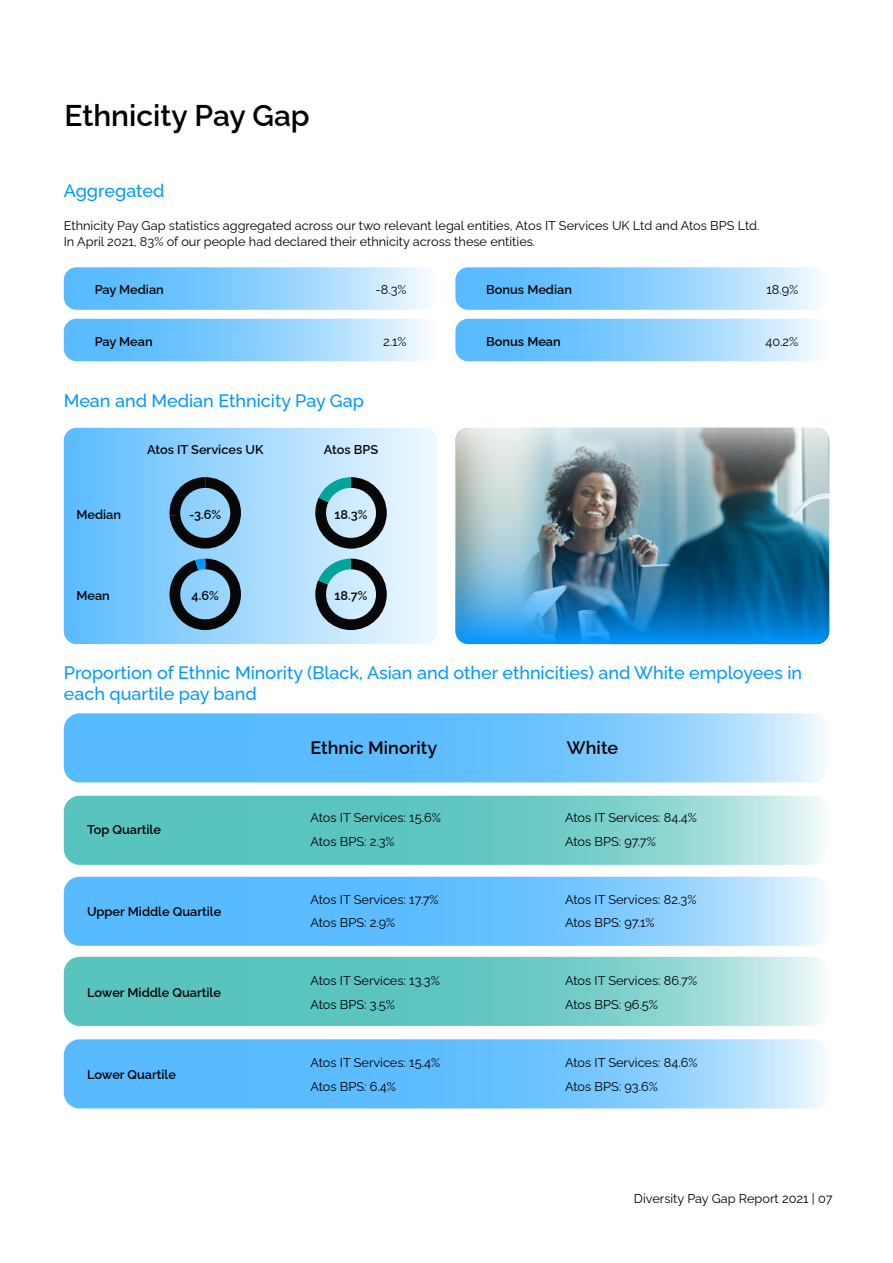
<style>
.page{position:relative;width:893px;height:1263px;background:#fff}
.page>*{position:absolute;margin:0;border:0;box-sizing:border-box;transform-origin:0 0}
.t1{font:600 30px "Raleway";color:#000}
.t2{font:500 18px/21.6px "Raleway";color:#0097ff}
.t3{font:600 18px "Raleway";color:#000}
.t4{font:12.75px/23.9px "Raleway";color:#000}
.t5{font:600 12.75px "Raleway";color:#000}
.t6{font:600 12.75px "Raleway";color:#060606}
</style>
<div class="page">
<svg style="left:64px;top:319px;width:374px;height:42px;background:#92d2ff"></svg>
<svg style="left:64px;top:267px;width:374px;height:43px;background:#93d2ff"></svg>
<svg style="left:455px;top:319px;width:374px;height:42px;background:#91d2ff"></svg>
<svg style="left:455px;top:267px;width:374px;height:43px;background:#93d2ff"></svg>
<svg style="left:64px;top:1039px;width:765px;height:69px;background:#76c6ff"></svg>
<svg style="left:64px;top:713px;width:765px;height:69px;background:#76c6ff"></svg>
<svg style="left:64px;top:796px;width:765px;height:69px;background:#75cdc9"></svg>
<svg style="left:64px;top:877px;width:765px;height:69px;background:#75c6ff"></svg>
<svg style="left:64px;top:957px;width:765px;height:69px;background:#75cdc9"></svg>
<img style="left:455px;top:428px;width:374px;height:216px;border-radius:14px">
<div style="left:64px;top:428px;width:374px;height:216px;background:linear-gradient(to right,#59bbff,#f1f9ff);border-radius:13px"></div>
<svg style="left:168px;top:477px;width:73px;height:72px;background:#5b829e"></svg>
<svg style="left:170px;top:559px;width:71px;height:71px;background:#5a829f"></svg>
<svg style="left:315px;top:477px;width:72px;height:72px;background:#7f9ca7"></svg>
<svg style="left:315px;top:559px;width:72px;height:71px;background:#7e9ba7"></svg>
<h1 class="t1" style="left:64px;top:91px;width:247px">Ethnicity Pay Gap</h1>
<h2 class="t2" style="left:64px;top:178px;width:102px">Aggregated</h2>
<p class="t4" style="left:64px;top:216px;width:697px;line-height:16.5px">Ethnicity Pay Gap statistics aggregated across our two relevant legal entities, Atos IT Services UK Ltd and Atos BPS Ltd.<br>In April 2021, 83% of our people had declared their ethnicity across these entities.</p>
<p class="t6" style="left:95px;top:280px;width:71px">Pay Median</p>
<p class="t4" style="left:375px;top:277px;width:33px">-8.3%</p>
<p class="t5" style="left:95px;top:331px;width:59px">Pay Mean</p>
<p class="t4" style="left:383px;top:328px;width:25px">2.1%</p>
<p class="t6" style="left:486px;top:280px;width:87px">Bonus Median</p>
<p class="t4" style="left:766px;top:277px;width:34px">18.9%</p>
<p class="t5" style="left:486px;top:331px;width:76px">Bonus Mean</p>
<p class="t4" style="left:765px;top:328px;width:34px">40.2%</p>
<h2 class="t2" style="left:64px;top:387px;width:302px">Mean and Median Ethnicity Pay Gap</h2>
<p class="t6" style="left:77px;top:504px;width:46px">Median</p>
<p class="t6" style="left:147px;top:440px;width:118px">Atos IT Services UK</p>
<p class="t6" style="left:324px;top:440px;width:56px">Atos BPS</p>
<p class="t6" style="left:189px;top:504px;width:34px">-3.6%</p>
<p class="t6" style="left:334px;top:504px;width:35px">18.3%</p>
<p class="t6" style="left:77px;top:586px;width:35px">Mean</p>
<p class="t6" style="left:192px;top:586px;width:29px">4.6%</p>
<p class="t6" style="left:335px;top:586px;width:34px">18.7%</p>
<h2 class="t2" style="left:64px;top:659px;width:740px">Proportion of Ethnic Minority (Black, Asian and other ethnicities) and White employees in each quartile pay band</h2>
<h2 class="t3" style="left:310px;top:733px;width:128px">Ethnic Minority</h2>
<h2 class="t3" style="left:567px;top:733px;width:53px">White</h2>
<p class="t5" style="left:87px;top:819px;width:75px">Top Quartile</p>
<p class="t4" style="left:310px;top:804px;width:132px">Atos IT Services: 15.6%<br>Atos BPS: 2.3%</p>
<p class="t4" style="left:565px;top:804px;width:133px">Atos IT Services: 84.4%<br>Atos BPS: 97.7%</p>
<p class="t5" style="left:87px;top:901px;width:136px">Upper Middle Quartile</p>
<p class="t4" style="left:310px;top:886px;width:130px">Atos IT Services: 17.7%<br>Atos BPS: 2.9%</p>
<p class="t4" style="left:565px;top:886px;width:133px">Atos IT Services: 82.3%<br>Atos BPS: 97.1%</p>
<p class="t5" style="left:87px;top:983px;width:135px">Lower Middle Quartile</p>
<p class="t4" style="left:310px;top:967px;width:131px">Atos IT Services: 13.3%<br>Atos BPS: 3.5%</p>
<p class="t4" style="left:565px;top:967px;width:134px">Atos IT Services: 86.7%<br>Atos BPS: 96.5%</p>
<p class="t5" style="left:87px;top:1064px;width:90px">Lower Quartile</p>
<p class="t4" style="left:310px;top:1049px;width:131px">Atos IT Services: 15.4%<br>Atos BPS: 6.4%</p>
<p class="t4" style="left:565px;top:1049px;width:134px">Atos IT Services: 84.6%<br>Atos BPS: 93.6%</p>
<p class="t4" style="left:634px;top:1185px;width:200px">Diversity Pay Gap Report 2021 | 07</p>
</div>
